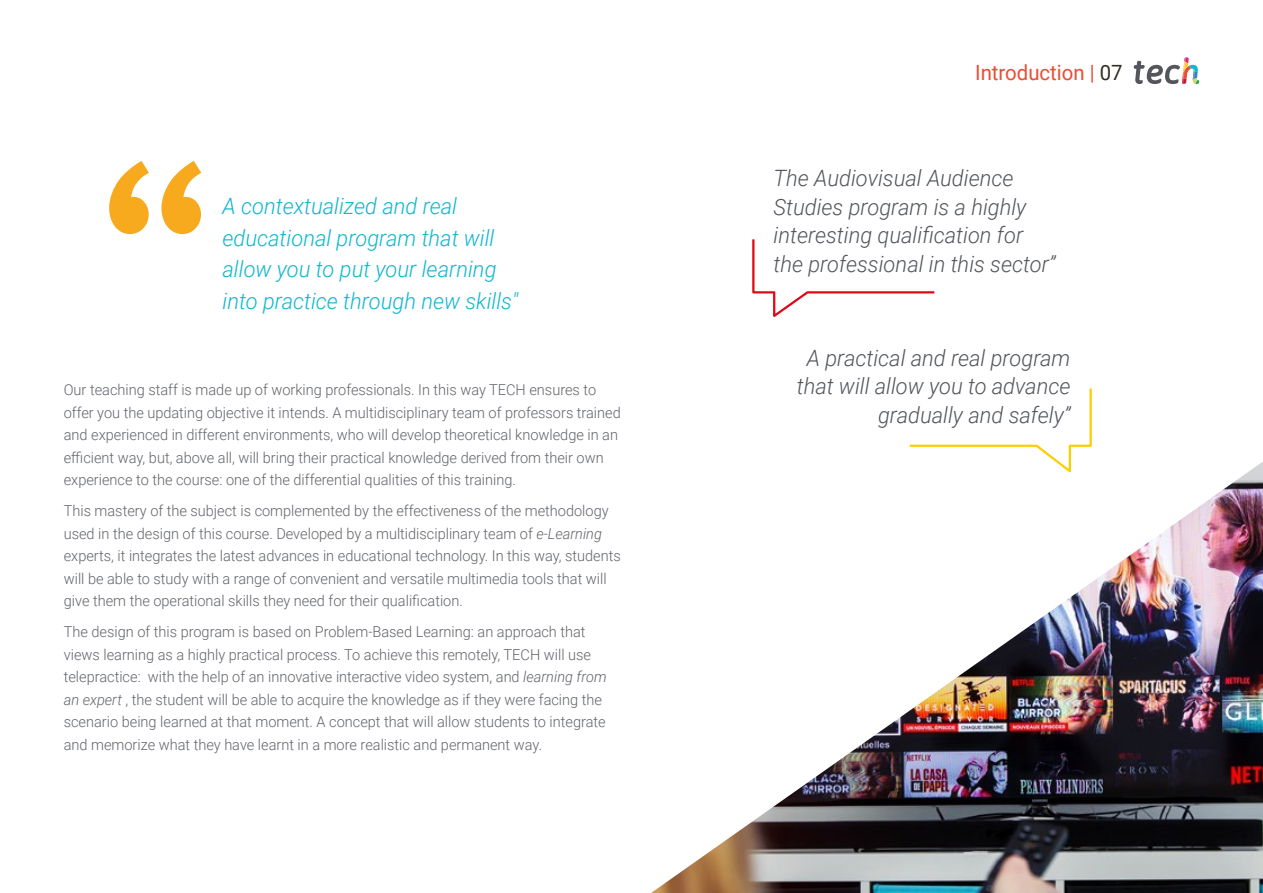
<style>
.page{position:relative;width:1263px;height:893px;background:#fff}
.page>*{position:absolute;margin:0;border:0;box-sizing:border-box;transform-origin:0 0}
.t1{font:italic 300 22.5px/28.5px "Roboto";color:#52555b;text-align:right}
.t2{font:italic 300 22.5px/31.5px "Roboto";color:#0fb6cf}
.t3{font:21px "Roboto";color:#e94d35}
.t4{font:300 15px/22.5px "Roboto";color:#61646a}
.s1{font-style:italic}
.s2{color:#312e20}
</style>
<div class="page">
<svg style="left:109px;top:161px;width:92px;height:73px"></svg>
<img style="left:651px;top:462px;width:612px;height:431px">
<svg style="left:907px;top:388px;width:186px;height:88px"></svg>
<svg style="left:752px;top:239px;width:183px;height:78px"></svg>
<svg style="left:1134px;top:57px;width:65px;height:27px"></svg>
<h1 class="t2" style="left:223px;top:190px;width:297px">A contextualized and real educational program that will allow you to put your learning into practice through new skills"</h1>
<p class="t4" style="left:64px;top:378px;width:558px">Our teaching staff is made up of working professionals. In this way TECH ensures to offer you the updating objective it intends. A multidisciplinary team of professors trained and experienced in different environments, who will develop theoretical knowledge in an efficient way, but, above all, will bring their practical knowledge derived from their own experience to the course: one of the differential qualities of this training.</p>
<p class="t4" style="left:64px;top:499px;width:558px">This mastery of the subject is complemented by the effectiveness of the methodology used in the design of this course. Developed by a multidisciplinary team of <span class="s1">e-Learning </span>experts, it integrates the latest advances in educational technology. In this way, students will be able to study with a range of convenient and versatile multimedia tools that will give them the operational skills they need for their qualification.</p>
<p class="t4" style="left:64px;top:620px;width:544px">The design of this program is based on Problem-Based Learning: an approach that views learning as a highly practical process. To achieve this remotely, TECH will use telepractice: with the help of an innovative interactive video system, and <span class="s1">learning from an expert</span> , the student will be able to acquire the knowledge as if they were facing the scenario being learned at that moment. A concept that will allow students to integrate and memorize what they have learnt in a more realistic and permanent way.</p>
<h2 class="t3" style="left:975px;top:57px;width:149px">Introduction | <span class="s2">07</span></h2>
<h1 class="t1" style="left:773px;top:163px;width:284px;text-align:left">The Audiovisual Audience<br>Studies program is a highly interesting qualification for the professional in this sector”</h1>
<h1 class="t1" style="left:797px;top:342px;width:275px">A practical and real program that will allow you to advance gradually and safely”</h1>
</div>
